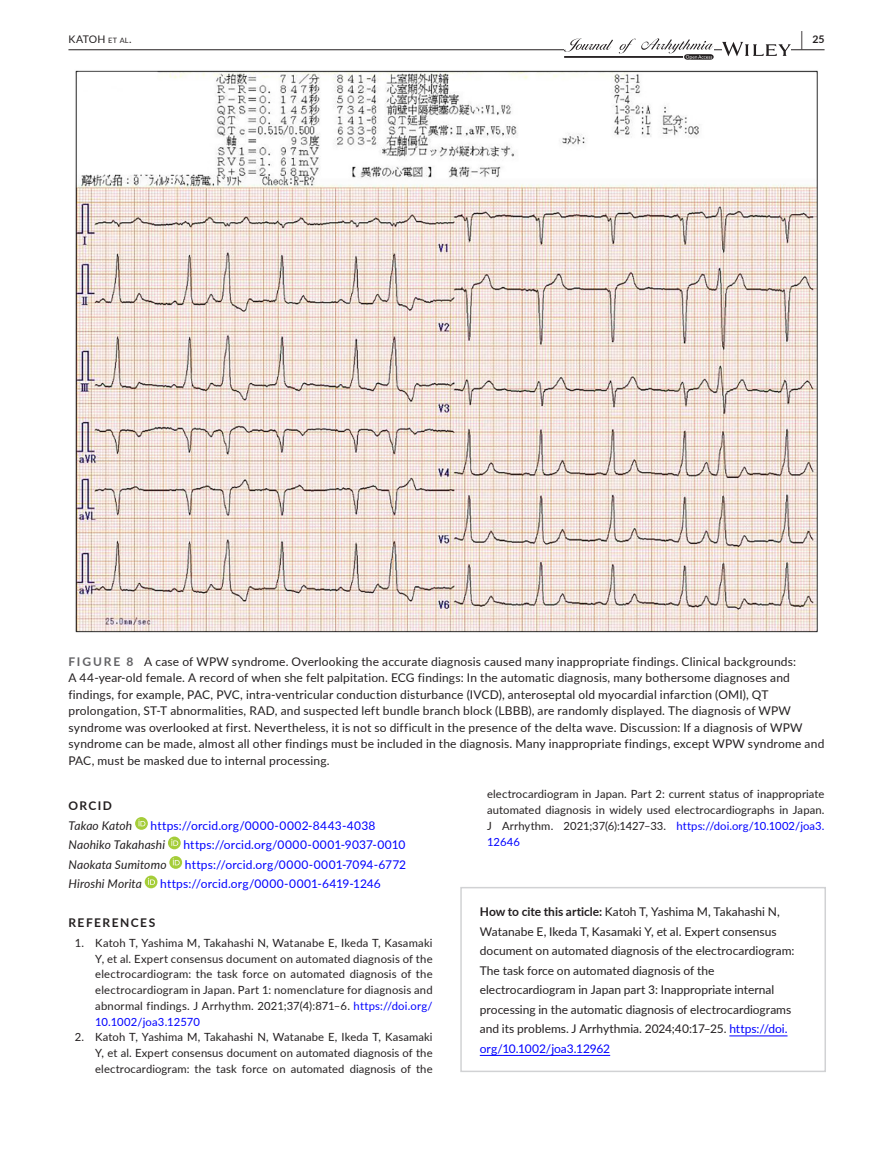
<style>
.page{position:relative;width:893px;height:1174px;background:#fff}
.page>*{position:absolute;margin:0;border:0;box-sizing:border-box;transform-origin:0 0}
.t1{font:12px/19.5px "Lato";letter-spacing:.01em;color:#231f20}
.t2{font:12px "Lato";letter-spacing:.015em;color:#00f}
.t3{font:italic 12px "Lato";letter-spacing:.015em;color:#231f20}
.t4{font:700 12px "Lato";letter-spacing:.125em;color:#231f20}
.t5{font:11.25px/15.8px "Lato";letter-spacing:.01em;color:#231f20;text-align:justify}
.t6{font:10.5px "Lato";letter-spacing:.01em;color:#231f20}
.t7{font:700 10.5px "Lato";color:#231f20}
.s1{font-size:7.35px}
.s2{font-size:19.5px}
.s3{font-weight:700;color:#636366}
.s4{color:#00f}
.s5{font-weight:700}
</style>
<div class="page">
<hr style="left:68px;top:49px;width:756px;height:1px;background:#231f20">
<svg style="left:564px;top:38px;width:150px;height:22px"></svg>
<svg style="left:722px;top:42px;width:69px;height:14px"></svg>
<svg style="left:135px;top:817px;width:13px;height:13px"></svg>
<svg style="left:139px;top:819px;width:6px;height:7px"></svg>
<svg style="left:168px;top:836px;width:13px;height:13px"></svg>
<svg style="left:171px;top:839px;width:7px;height:7px"></svg>
<svg style="left:169px;top:856px;width:13px;height:12px"></svg>
<svg style="left:173px;top:858px;width:7px;height:7px"></svg>
<div style="left:145px;top:875px;width:12px;height:13px;background:#a5cd39;border-radius:50%"></div>
<svg style="left:148px;top:878px;width:7px;height:7px"></svg>
<hr style="left:729px;top:1035px;width:58px;height:1px;background:#00f">
<hr style="left:480px;top:1055px;width:130px;height:1px;background:#00f">
<div style="left:460px;top:887px;width:366px;height:185px;border:2px solid #d1d2d4"></div>
<img style="left:75px;top:70px;width:743px;height:563px">
<p class="t6" style="left:68px;top:31px;width:65px">KATOH <span class="s1">et al</span>.</p>
<p class="t7" style="left:801px;top:31px;width:25px"><span class="s2">|</span> 25</p>
<p class="t1" style="left:68px;top:652px;width:757px;line-height:16.5px"><span class="s3">FIGURE 8</span> A case of WPW syndrome. Overlooking the accurate diagnosis caused many inappropriate findings. Clinical backgrounds:<br>A 44-year-old female. A record of when she felt palpitation. ECG findings: In the automatic diagnosis, many bothersome diagnoses and findings, for example, PAC, PVC, intra-ventricular conduction disturbance (IVCD), anteroseptal old myocardial infarction (OMI), QT prolongation, ST-T abnormalities, RAD, and suspected left bundle branch block (LBBB), are randomly displayed. The diagnosis of WPW syndrome was overlooked at first. Nevertheless, it is not so difficult in the presence of the delta wave. Discussion: If a diagnosis of WPW syndrome can be made, almost all other findings must be included in the diagnosis. Many inappropriate findings, except WPW syndrome and PAC, must be masked due to internal processing.</p>
<p class="t4" style="left:68px;top:797px;width:45px">ORCID</p>
<p class="t3" style="left:68px;top:817px;width:65px">Takao Katoh</p>
<p class="t2" style="left:151px;top:817px;width:226px">https://orcid.org/0000-0002-8443-4038</p>
<p class="t3" style="left:68px;top:836px;width:98px">Naohiko Takahashi</p>
<p class="t2" style="left:184px;top:836px;width:223px">https://orcid.org/0000-0001-9037-0010</p>
<p class="t3" style="left:68px;top:856px;width:100px">Naokata Sumitomo</p>
<p class="t2" style="left:185px;top:856px;width:223px">https://orcid.org/0000-0001-7094-6772</p>
<p class="t3" style="left:68px;top:875px;width:75px">Hiroshi Morita</p>
<p class="t2" style="left:160px;top:875px;width:222px">https://orcid.org/0000-0001-6419-1246</p>
<p class="t4" style="left:68px;top:914px;width:88px">REFERENCES</p>
<p class="t5" style="left:95px;top:934px;width:339px;text-indent:-20px">1. Katoh T, Yashima M, Takahashi N, Watanabe E, Ikeda T, Kasamaki Y, et al. Expert consensus document on automated diagnosis of the electrocardiogram: the task force on automated diagnosis of the electrocardiogram in Japan. Part 1: nomenclature for diagnosis and abnormal findings. J Arrhythm. 2021;37(4):871–6. <span class="s4">https://doi.org/ 10.1002/joa3.12570</span></p>
<p class="t5" style="left:95px;top:1029px;width:339px;text-indent:-20px">2. Katoh T, Yashima M, Takahashi N, Watanabe E, Ikeda T, Kasamaki Y, et al. Expert consensus document on automated diagnosis of the electrocardiogram: the task force on automated diagnosis of the</p>
<p class="t5" style="left:487px;top:786px;width:339px">electrocardiogram in Japan. Part 2: current status of inappropriate automated diagnosis in widely used electrocardiographs in Japan.<br>J Arrhythm. 2021;37(6):1427–33. <span class="s4">https://doi.org/10.1002/joa3.<br>12646</span></p>
<p class="t1" style="left:480px;top:901px;width:316px"><span class="s5">How to cite this article:</span> Katoh T, Yashima M, Takahashi N, Watanabe E, Ikeda T, Kasamaki Y, et al. Expert consensus document on automated diagnosis of the electrocardiogram:<br>The task force on automated diagnosis of the electrocardiogram in Japan part 3: Inappropriate internal processing in the automatic diagnosis of electrocardiograms and its problems. J Arrhythmia. 2024;40:17–25. <span class="s4">https://doi. org/10.1002/joa3.12962</span></p>
</div>
